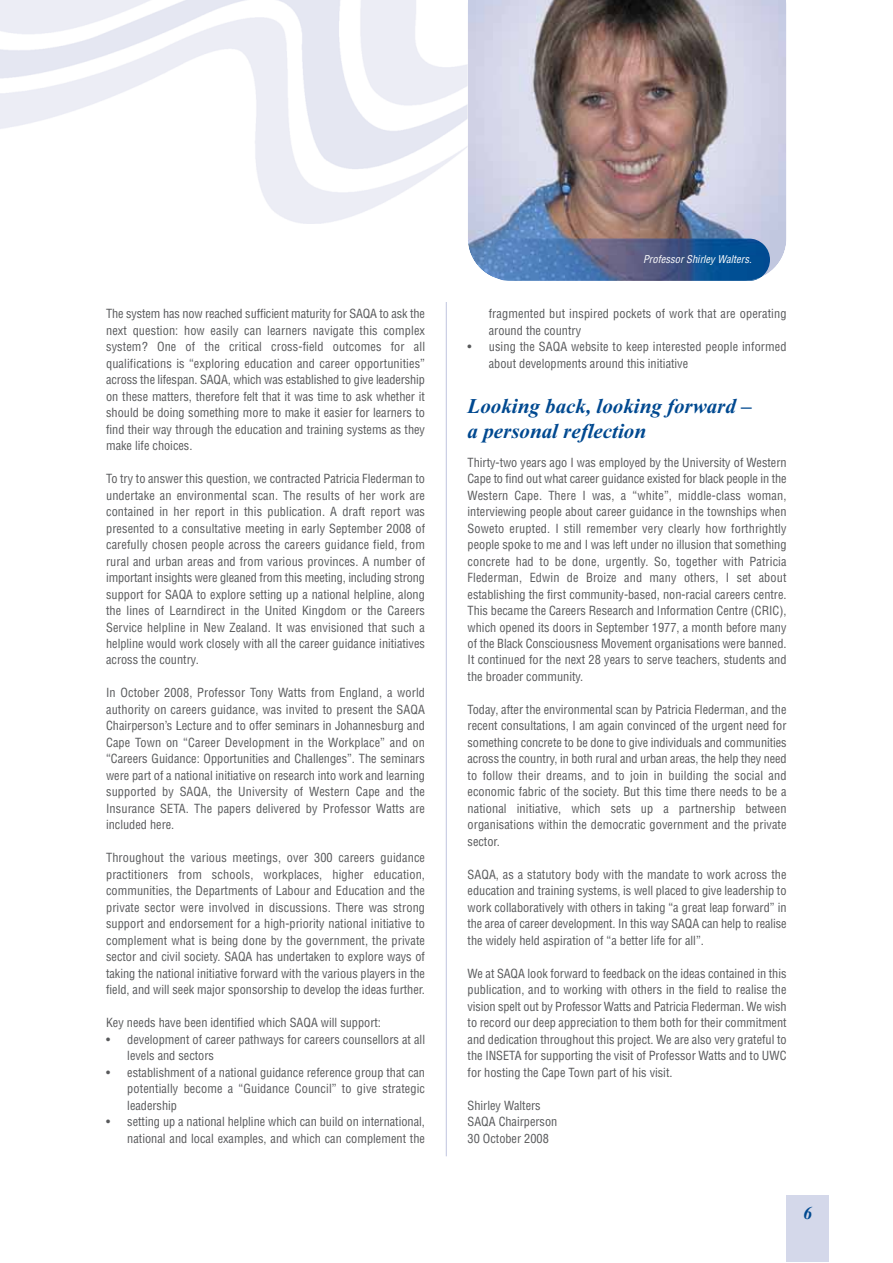
<style>
.page{position:relative;width:893px;height:1263px;background:#fff}
.page>*{position:absolute;margin:0;border:0;box-sizing:border-box;transform-origin:0 0}
.t1{font:italic 700 21px/25.2px "Times New Roman";color:#004990}
.t2{font:italic 700 18px "Times New Roman";color:#004990}
.t3{font:condensed 12.3px/16.5px "Helvetica";color:#58595b;text-align:justify}
.t4{font:italic condensed 10.5px "Helvetica";color:#fff}
</style>
<div class="page">
<div style="left:786px;top:1196px;width:43px;height:66px;background:#d4d8ea"></div>
<hr style="left:446px;top:302px;width:1px;height:854px;background:#bfc5df">
<img style="left:467px;top:0;width:319px;height:274px">
<img style="left:487px;top:238px;width:283px;height:43px">
<p class="t3" style="left:106px;top:306px;width:320px">The system has now reached sufficient maturity for SAQA to ask the next question: how easily can learners navigate this complex system? One of the critical cross-field outcomes for all qualifications is “exploring education and career opportunities” across the lifespan. SAQA, which was established to give leadership on these matters, therefore felt that it was time to ask whether it should be doing something more to make it easier for learners to find their way through the education and training systems as they make life choices.</p>
<p class="t3" style="left:106px;top:471px;width:320px">To try to answer this question, we contracted Patricia Flederman to undertake an environmental scan. The results of her work are contained in her report in this publication. A draft report was presented to a consultative meeting in early September 2008 of carefully chosen people across the careers guidance field, from rural and urban areas and from various provinces. A number of important insights were gleaned from this meeting, including strong support for SAQA to explore setting up a national helpline, along the lines of Learndirect in the United Kingdom or the Careers Service helpline in New Zealand. It was envisioned that such a helpline would work closely with all the career guidance initiatives across the country.</p>
<p class="t3" style="left:106px;top:686px;width:320px">In October 2008, Professor Tony Watts from England, a world authority on careers guidance, was invited to present the SAQA Chairperson’s Lecture and to offer seminars in Johannesburg and Cape Town on “Career Development in the Workplace” and on “Careers Guidance: Opportunities and Challenges”. The seminars were part of a national initiative on research into work and learning supported by SAQA, the University of Western Cape and the Insurance SETA. The papers delivered by Professor Watts are included here.</p>
<p class="t3" style="left:106px;top:851px;width:320px">Throughout the various meetings, over 300 careers guidance practitioners from schools, workplaces, higher education, communities, the Departments of Labour and Education and the private sector were involved in discussions. There was strong support and endorsement for a high-priority national initiative to complement what is being done by the government, the private sector and civil society. SAQA has undertaken to explore ways of taking the national initiative forward with the various players in the field, and will seek major sponsorship to develop the ideas further.</p>
<p class="t3" style="left:106px;top:1016px;width:276px">Key needs have been identified which SAQA will support:</p>
<p class="t3" style="left:127px;top:1032px;width:299px;text-indent:-21px">• development of career pathways for careers counsellors at all levels and sectors</p>
<p class="t3" style="left:127px;top:1065px;width:299px;text-indent:-21px">• establishment of a national guidance reference group that can potentially become a “Guidance Council” to give strategic leadership</p>
<p class="t3" style="left:106px;top:1115px;width:320px;text-align:right">• setting up a national helpline which can build on international, national and local examples, and which can complement the</p>
<p class="t4" style="left:643px;top:255px;width:112px">ProfessorShirley Walters.</p>
<p class="t3" style="left:489px;top:306px;width:299px">fragmented but inspired pockets of work that are operating around the country</p>
<p class="t3" style="left:489px;top:339px;width:299px;text-indent:-21px">• using the SAQA website to keep interested people informed about developments around this initiative</p>
<h1 class="t1" style="left:467px;top:395px;width:285px">Looking back, looking forward – a personal reflection</h1>
<p class="t3" style="left:467px;top:455px;width:320px">Thirty-two years ago I was employed by the University of Western Cape to find out what career guidance existed for black people in the Western Cape. There I was, a “white”, middle-class woman, interviewing people about career guidance in the townships when Soweto erupted. I still remember very clearly how forthrightly people spoke to me and I was left under no illusion that something concrete had to be done, urgently. So, together with Patricia Flederman, Edwin de Broize and many others, I set about establishing the first community-based, non-racial careers centre.<br>This became the Careers Research and Information Centre (CRIC), which opened its doors in September 1977, a month before many of the Black Consciousness Movement organisations were banned.<br>It continued for the next 28 years to serve teachers, students and the broader community.</p>
<p class="t3" style="left:467px;top:702px;width:320px">Today, after the environmental scan by Patricia Flederman, and the recent consultations, I am again convinced of the urgent need for something concrete to be done to give individuals and communities across the country, in both rural and urban areas, the help they need to follow their dreams, and to join in building the social and economic fabric of the society. But this time there needs to be a national initiative, which sets up a partnership between organisations within the democratic government and the private sector.</p>
<p class="t3" style="left:467px;top:867px;width:320px">SAQA, as a statutory body with the mandate to work across the education and training systems, is well placed to give leadership to work collaboratively with others in taking “a great leap forward” in the area of career development. In this way SAQA can help to realise the widely held aspiration of “a better life for all”.</p>
<p class="t3" style="left:467px;top:966px;width:320px">We at SAQA look forward to feedback on the ideas contained in this publication, and to working with others in the field to realise the vision spelt out by Professor Watts and Patricia Flederman. We wish to record our deep appreciation to them both for their commitment and dedication throughout this project. We are also very grateful to the INSETA for supporting the visit of Professor Watts and to UWC for hosting the Cape Town part of his visit.</p>
<p class="t3" style="left:467px;top:1098px;width:91px;text-align:left">Shirley Walters<br>SAQA Chairperson<br>30 October 2008</p>
<h2 class="t2" style="left:803px;top:1207px;width:10px">6</h2>
</div>
